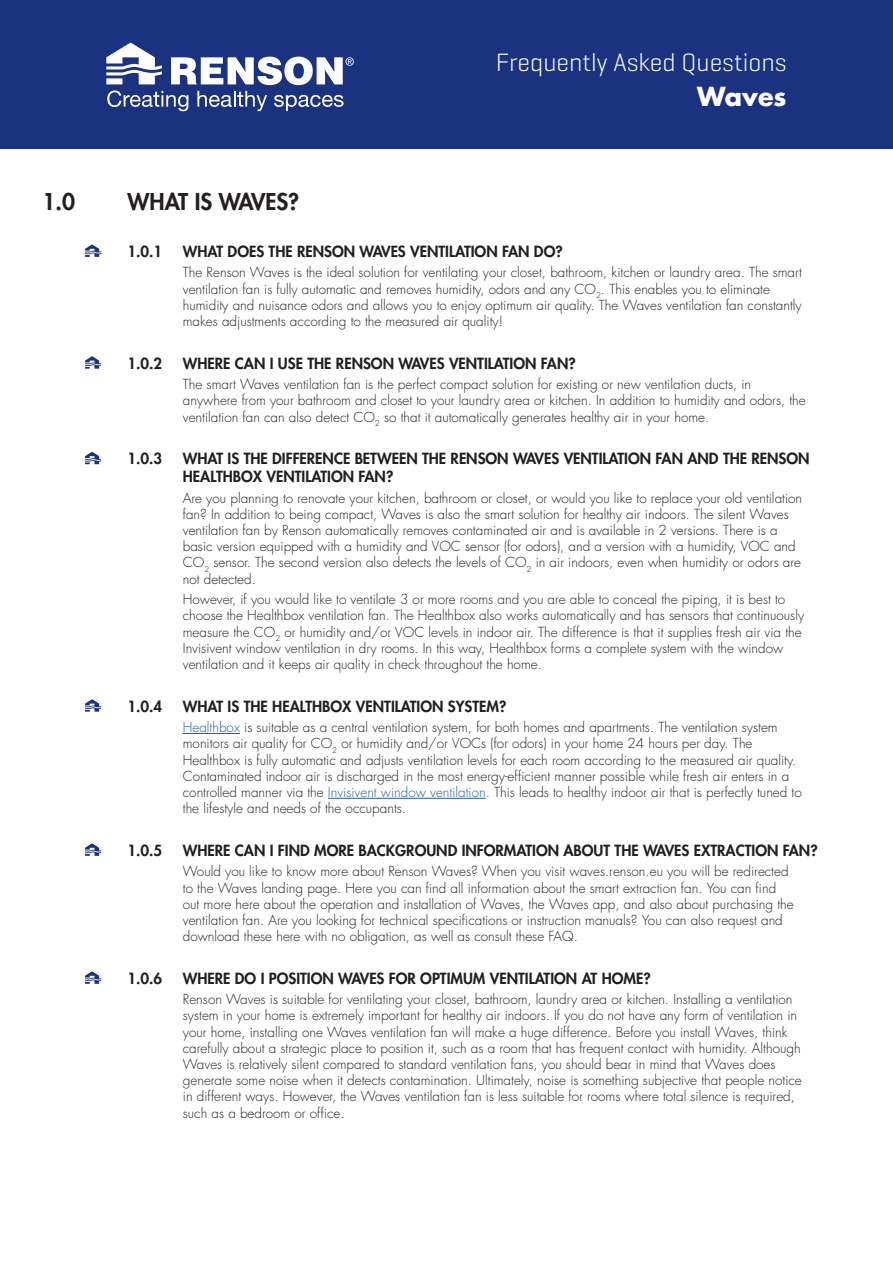
<style>
.page{position:relative;width:893px;height:1263px;background:#fff}
.page>*{position:absolute;margin:0;border:0;box-sizing:border-box;transform-origin:0 0}
.t1{font:300 25.5px "Geogrotesque";color:#fff}
.t2{font:700 25.5px "Futura Std";color:#fff}
.t3{font:800 22.5px "Futura Std";color:#231f20}
.t4{font:800 15px/18px "Futura Std";color:#231f20}
.t5{font:300 13.5px/16.2px "Futura Std";color:#231f20}
.s1{color:#215e9e}
</style>
<div class="page">
<div style="left:0;top:0;width:893px;height:149px;background:#1b3281"></div>
<svg style="left:106px;top:43px;width:248px;height:68px"></svg>
<hr style="left:183px;top:733px;width:57px;height:1px;background:#215e9e">
<hr style="left:328px;top:798px;width:158px;height:1px;background:#215e9e">
<svg style="left:85px;top:244px;width:16px;height:13px"></svg>
<svg style="left:85px;top:356px;width:16px;height:13px"></svg>
<svg style="left:85px;top:452px;width:16px;height:12px"></svg>
<svg style="left:85px;top:699px;width:16px;height:13px"></svg>
<svg style="left:85px;top:843px;width:16px;height:13px"></svg>
<svg style="left:85px;top:971px;width:16px;height:13px"></svg>
<h1 class="t1" style="left:496px;top:46px;width:292px">Frequently Asked Questions</h1>
<h1 class="t2" style="left:697px;top:80px;width:91px">Waves</h1>
<h2 class="t3" style="left:43px;top:187px;width:34px">1.0</h2>
<h2 class="t3" style="left:128px;top:187px;width:173px">WHAT IS WAVES?</h2>
<p class="t4" style="left:128px;top:242px;width:36px">1.0.1</p>
<p class="t4" style="left:183px;top:242px;width:381px">WHAT DOES THE RENSON WAVES VENTILATION FAN DO?</p>
<p class="t5" style="left:183px;top:265px;width:621px">The Renson Waves is the ideal solution for ventilating your closet, bathroom, kitchen or laundry area. The smart ventilation fan is fully automatic and removes humidity, odors and any CO<sub>2</sub>. This enables you to eliminate humidity and nuisance odors and allows you to enjoy optimum air quality. The Waves ventilation fan constantly makes adjustments according to the measured air quality!</p>
<p class="t4" style="left:128px;top:354px;width:36px">1.0.2</p>
<p class="t4" style="left:183px;top:354px;width:394px">WHERE CAN I USE THE RENSON WAVES VENTILATION FAN?</p>
<p class="t5" style="left:183px;top:376px;width:624px">The smart Waves ventilation fan is the perfect compact solution for existing or new ventilation ducts, in anywhere from your bathroom and closet to your laundry area or kitchen. In addition to humidity and odors, the ventilation fan can also detect CO<sub>2</sub> so that it automatically generates healthy air in your home.</p>
<p class="t4" style="left:128px;top:450px;width:36px">1.0.3</p>
<p class="t4" style="left:183px;top:450px;width:628px">WHAT IS THE DIFFERENCE BETWEEN THE RENSON WAVES VENTILATION FAN AND THE RENSON<br>HEALTHBOX VENTILATION FAN?</p>
<p class="t5" style="left:183px;top:490px;width:621px">Are you planning to renovate your kitchen, bathroom or closet, or would you like to replace your old ventilation fan? In addition to being compact, Waves is also the smart solution for healthy air indoors. The silent Waves ventilation fan by Renson automatically removes contaminated air and is available in 2 versions. There is a basic version equipped with a humidity and VOC sensor (for odors), and a version with a humidity, VOC and CO<sub>2</sub> sensor. The second version also detects the levels of CO<sub>2</sub> in air indoors, even when humidity or odors are not detected.</p>
<p class="t5" style="left:183px;top:591px;width:623px">However, if you would like to ventilate 3 or more rooms and you are able to conceal the piping, it is best to choose the Healthbox ventilation fan. The Healthbox also works automatically and has sensors that continuously measure the CO<sub>2</sub> or humidity and/or VOC levels in indoor air. The difference is that it supplies fresh air via the Invisivent window ventilation in dry rooms. In this way, Healthbox forms a complete system with the window ventilation and it keeps air quality in check throughout the home.</p>
<p class="t4" style="left:128px;top:697px;width:36px">1.0.4</p>
<p class="t4" style="left:183px;top:697px;width:325px">WHAT IS THE HEALTHBOX VENTILATION SYSTEM?</p>
<p class="t5" style="left:183px;top:719px;width:620px"><span class="s1">Healthbox</span> is suitable as a central ventilation system, for both homes and apartments. The ventilation system monitors air quality for CO<sub>2</sub> or humidity and/or VOCs (for odors) in your home 24 hours per day. The Healthbox is fully automatic and adjusts ventilation levels for each room according to the measured air quality.<br>Contaminated indoor air is discharged in the most energy-efficient manner possible while fresh air enters in a controlled manner via the <span class="s1">Invisivent window ventilation</span>. This leads to healthy indoor air that is perfectly tuned to the lifestyle and needs of the occupants.</p>
<p class="t4" style="left:128px;top:841px;width:36px">1.0.5</p>
<p class="t4" style="left:183px;top:841px;width:636px">WHERE CAN I FIND MORE BACKGROUND INFORMATION ABOUT THE WAVES EXTRACTION FAN?</p>
<p class="t5" style="left:183px;top:864px;width:612px">Would you like to know more about Renson Waves? When you visit waves.renson.eu you will be redirected to the Waves landing page. Here you can find all information about the smart extraction fan. You can find out more here about the operation and installation of Waves, the Waves app, and also about purchasing the ventilation fan. Are you looking for technical specifications or instruction manuals? You can also request and download these here with no obligation, as well as consult these FAQ.</p>
<p class="t4" style="left:128px;top:969px;width:36px">1.0.6</p>
<p class="t4" style="left:183px;top:969px;width:469px">WHERE DO I POSITION WAVES FOR OPTIMUM VENTILATION AT HOME?</p>
<p class="t5" style="left:183px;top:992px;width:620px">Renson Waves is suitable for ventilating your closet, bathroom, laundry area or kitchen. Installing a ventilation system in your home is extremely important for healthy air indoors. If you do not have any form of ventilation in your home, installing one Waves ventilation fan will make a huge difference. Before you install Waves, think carefully about a strategic place to position it, such as a room that has frequent contact with humidity. Although Waves is relatively silent compared to standard ventilation fans, you should bear in mind that Waves does generate some noise when it detects contamination. Ultimately, noise is something subjective that people notice in different ways. However, the Waves ventilation fan is less suitable for rooms where total silence is required, such as a bedroom or office.</p>
</div>
